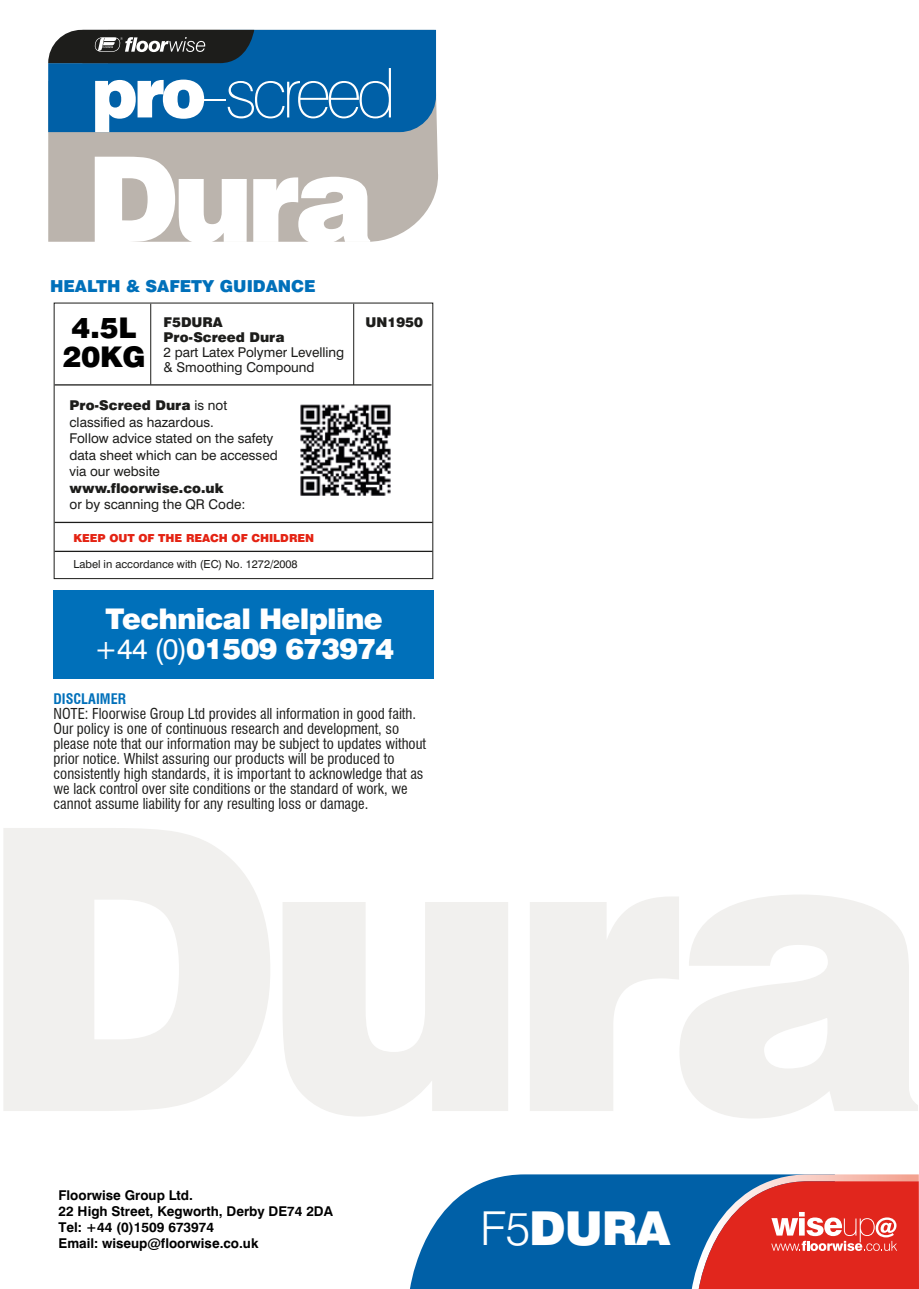
<style>
.page{position:relative;width:919px;height:1289px;background:#fff}
.page>*{position:absolute;margin:0;border:0;box-sizing:border-box;transform-origin:0 0}
.t1{font:900 118.5px "Swiss 721";color:#fff}
.t2{font:900 46.8px "Swiss 721";color:#fff}
.t3{font:900 28.5px/30px "Swiss 721";letter-spacing:-.025em;color:#fff;text-align:center}
.t4{font:900 28.5px/28.2px "Swiss 721";color:#000;text-align:center}
.t5{font:900 16.5px "Swiss 721";color:#0070ba}
.t6{font:condensed 14.7px/15px "Swiss 721 BT";color:#1d1d1b}
.t7{font:700 condensed 14.25px "Swiss 721 BT";color:#0070ba}
.t8{font:13.5px/16.5px "Swiss 721 Roman";color:#1d1d1b}
.t9{font:700 13.5px/16.2px "Swiss 721";color:#000}
.t10{font:900 13.5px/15px "Swiss 721";color:#1d1d1b}
.t11{font:11.1px "Swiss 721 Roman";color:#1d1d1b}
.t12{font:900 11.1px "Swiss 721";color:#e42313}
.s1{font-family:"Swiss 721 Roman";font-weight:400}
.s2{font-weight:300}
</style>
<div class="page">
<svg style="left:3px;top:828px;width:267px;height:282px;fill:#f1f0ee"></svg>
<svg style="left:283px;top:902px;width:225px;height:214px;fill:#f1f0ee"></svg>
<svg style="left:530px;top:897px;width:149px;height:213px"></svg>
<svg style="left:680px;top:895px;width:237px;height:223px;fill:#f1f0ee"></svg>
<svg style="left:410px;top:1174px;width:281px;height:114px;background:#1970af"></svg>
<svg style="left:691px;top:1174px;width:227px;height:114px;background:#c7484a"></svg>
<div style="left:48px;top:91px;width:390px;height:151px;background:#bbb4ad"></div>
<svg style="left:48px;top:30px;width:388px;height:102px;background:#296d9f"></svg>
<div style="left:53px;top:590px;width:381px;height:89px;background:#0070ba"></div>
<img style="left:300px;top:404px;width:91px;height:92px">
<hr style="left:150px;top:304px;width:1px;height:80px;background:#1d1d1b">
<hr style="left:353px;top:304px;width:1px;height:81px;background:#1d1d1b">
<hr style="left:55px;top:384px;width:376px;height:1px;background:#1d1d1b">
<hr style="left:55px;top:522px;width:377px;height:1px;background:#1d1d1b">
<hr style="left:55px;top:550px;width:377px;height:2px;background:#1d1d1b">
<h1 class="t1" style="left:87px;top:128px;width:290px">Dura</h1>
<p class="t5" style="left:50px;top:276px;width:267px">HEALTH &amp; SAFETY GUIDANCE</p>
<p class="t10" style="left:164px;top:315px;width:123px">F5DURA<br>Pro-Screed Dura</p>
<p class="t8" style="left:164px;top:345px;width:182px;line-height:15px">2 part Latex Polymer Levelling &amp; Smoothing Compound</p>
<p class="t10" style="left:70px;top:398px;width:159px">Pro-Screed Dura <span class="s1">is not</span></p>
<p class="t8" style="left:70px;top:413px;width:210px">classified as hazardous.<br>Follow advice stated on the safety data sheet which can be accessed via our website</p>
<p class="t10" style="left:70px;top:480px;width:156px">www.floorwise.co.uk</p>
<p class="t8" style="left:70px;top:496px;width:177px">or by scanning the QR Code:</p>
<h3 class="t4" style="left:63px;top:314px;width:84px">4.5L<br>20KG</h3>
<p class="t12" style="left:74px;top:531px;width:242px">KEEP OUT OF THE REACH OF CHILDREN</p>
<p class="t11" style="left:74px;top:557px;width:226px">Label in accordance with (EC) No. 1272/2008</p>
<p class="t10" style="left:365px;top:315px;width:59px">UN1950</p>
<h3 class="t3" style="left:94px;top:603px;width:301px">Technical Helpline <span class="s1">+44 (0)</span>01509 673974</h3>
<p class="t7" style="left:53px;top:690px;width:74px">DISCLAIMER</p>
<p class="t6" style="left:53px;top:706px;width:374px">NOTE: Floorwise Group Ltd provides all information in good faith.<br>Our policy is one of continuous research and development, so please note that our information may be subject to updates without prior notice. Whilst assuring our products will be produced to consistently high standards, it is important to acknowledge that as we lack control over site conditions or the standard of work, we cannot assume liability for any resulting loss or damage.</p>
<p class="t9" style="left:58px;top:1186px;width:276px">Floorwise Group Ltd.<br>22 High Street, Kegworth, Derby DE74 2DA<br>Tel: +44 (0)1509 673974<br>Email: wiseup@floorwise.co.uk</p>
<h2 class="t2" style="left:480px;top:1199px;width:192px"><span class="s2">F5</span>DURA</h2>
</div>
